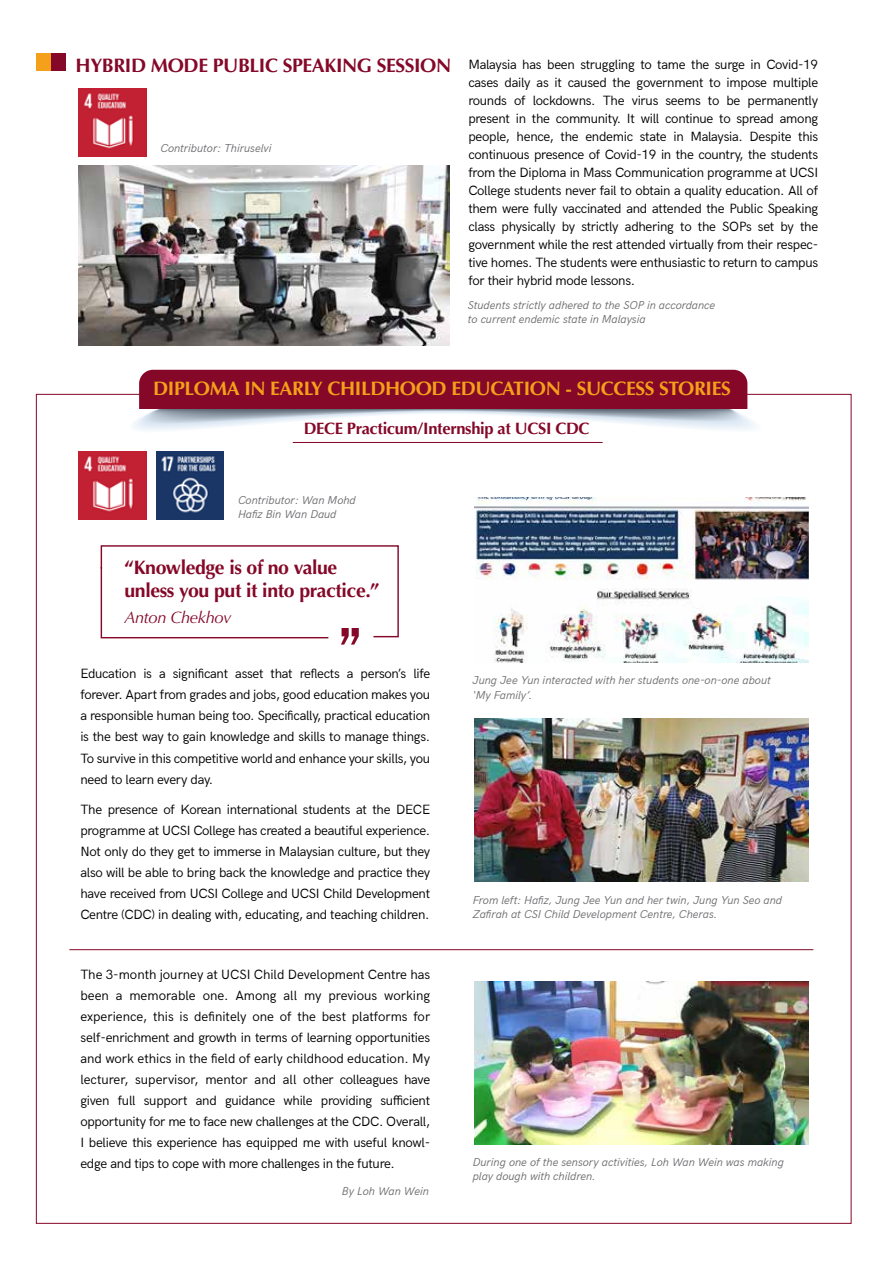
<style>
.page{position:relative;width:893px;height:1263px;background:#fff}
.page>*{position:absolute;margin:0;border:0;box-sizing:border-box;transform-origin:0 0}
.t1{font:700 19.5px/23.1px "Optima";letter-spacing:-.02em;color:#850828}
.t2{font:700 19.5px "Optima";letter-spacing:-.02em;color:#f4a01a}
.t3{font:700 16.5px "Optima";letter-spacing:-.02em;color:#850828}
.t4{font:italic 16.5px "Optima";letter-spacing:-.02em;color:#850828}
.t5{font:13.5px/21px "HK Grotesk";letter-spacing:-.02em;color:#010101;text-align:justify}
.t6{font:italic 11.25px/14.2px "HK Grotesk";color:#6d6e71}
.s1{font-family:"Optima";font-weight:700;font-size:19.5px;color:#850828}
</style>
<div class="page">
<img style="left:475px;top:982px;width:333px;height:162px">
<svg style="left:129px;top:370px;width:634px;height:61px"></svg>
<div style="left:36px;top:53px;width:29px;height:18px;background:#f4a01a"></div>
<div style="left:51px;top:53px;width:15px;height:18px;background:#850828"></div>
<img style="left:79px;top:89px;width:67px;height:67px">
<img style="left:79px;top:452px;width:67px;height:67px">
<img style="left:156px;top:452px;width:68px;height:67px">
<svg style="left:100px;top:545px;width:299px;height:100px"></svg>
<img style="left:475px;top:719px;width:333px;height:162px">
<img style="left:79px;top:165px;width:371px;height:181px">
<img style="left:475px;top:497px;width:333px;height:165px">
<hr style="left:69px;top:949px;width:744px;height:1px;background:#850828">
<hr style="left:293px;top:442px;width:310px;height:1px;background:#850828">
<p class="t5" style="left:468px;top:54px;width:351px;line-height:18px;text-indent:-393px"><span class="s1">HYBRID MODE PUBLIC SPEAKING SESSION</span> Malaysia has been struggling to tame the surge in Covid-19 cases daily as it caused the government to impose multiple rounds of lockdowns. The virus seems to be permanently present in the community. It will continue to spread among people, hence, the endemic state in Malaysia. Despite this continuous presence of Covid-19 in the country, the students from the Diploma in Mass Communication programme at UCSI College students never fail to obtain a quality education. All of them were fully vaccinated and attended the Public Speaking class physically by strictly adhering to the SOPs set by the government while the rest attended virtually from their respec&shy;tive homes. The students were enthusiastic to return to campus for their hybrid mode lessons.</p>
<p class="t6" style="left:160px;top:140px;width:113px">Contributor: Thiruselvi</p>
<p class="t6" style="left:468px;top:297px;width:249px">Students strictly adhered to the SOP in accordance to current endemic state in Malaysia</p>
<h1 class="t2" style="left:153px;top:377px;width:579px">DIPLOMA IN EARLY CHILDHOOD EDUCATION - SUCCESS STORIES</h1>
<p class="t3" style="left:304px;top:419px;width:287px">DECE Practicum/Internship at UCSI CDC</p>
<p class="t6" style="left:238px;top:492px;width:119px">Contributor: Wan Mohd<br>Hafiz Bin Wan Daud</p>
<h1 class="t1" style="left:124px;top:556px;width:256px">“Knowledge is of no value unless you put it into practice.”</h1>
<p class="t4" style="left:124px;top:608px;width:109px">Anton Chekhov</p>
<p class="t5" style="left:80px;top:662px;width:351px">Education is a significant asset that reflects a person’s life forever. Apart from grades and jobs, good education makes you a responsible human being too. Specifically, practical education is the best way to gain knowledge and skills to manage things.<br>To survive in this competitive world and enhance your skills, you need to learn every day.</p>
<p class="t5" style="left:80px;top:797px;width:351px">The presence of Korean international students at the DECE programme at UCSI College has created a beautiful experience.<br>Not only do they get to immerse in Malaysian culture, but they also will be able to bring back the knowledge and practice they have received from UCSI College and UCSI Child Development Centre (CDC) in dealing with, educating, and teaching children.</p>
<p class="t5" style="left:80px;top:963px;width:351px">The 3-month journey at UCSI Child Development Centre has been a memorable one. Among all my previous working experience, this is definitely one of the best platforms for self-enrichment and growth in terms of learning opportunities and work ethics in the field of early childhood education. My lecturer, supervisor, mentor and all other colleagues have given full support and guidance while providing sufficient opportunity for me to face new challenges at the CDC. Overall, I believe this experience has equipped me with useful knowl&shy;edge and tips to cope with more challenges in the future.</p>
<p class="t6" style="left:342px;top:1183px;width:88px">By Loh Wan Wein</p>
<p class="t6" style="left:473px;top:672px;width:300px">Jung Jee Yun interacted with her students one-on-one about ‘My Family’.</p>
<p class="t6" style="left:473px;top:892px;width:311px">From left: Hafiz, Jung Jee Yun and her twin, Jung Yun Seo and<br>Zafirah at CSI Child Development Centre, Cheras.</p>
<p class="t6" style="left:473px;top:1154px;width:313px">During one of the sensory activities, Loh Wan Wein was making play dough with children.</p>
</div>
